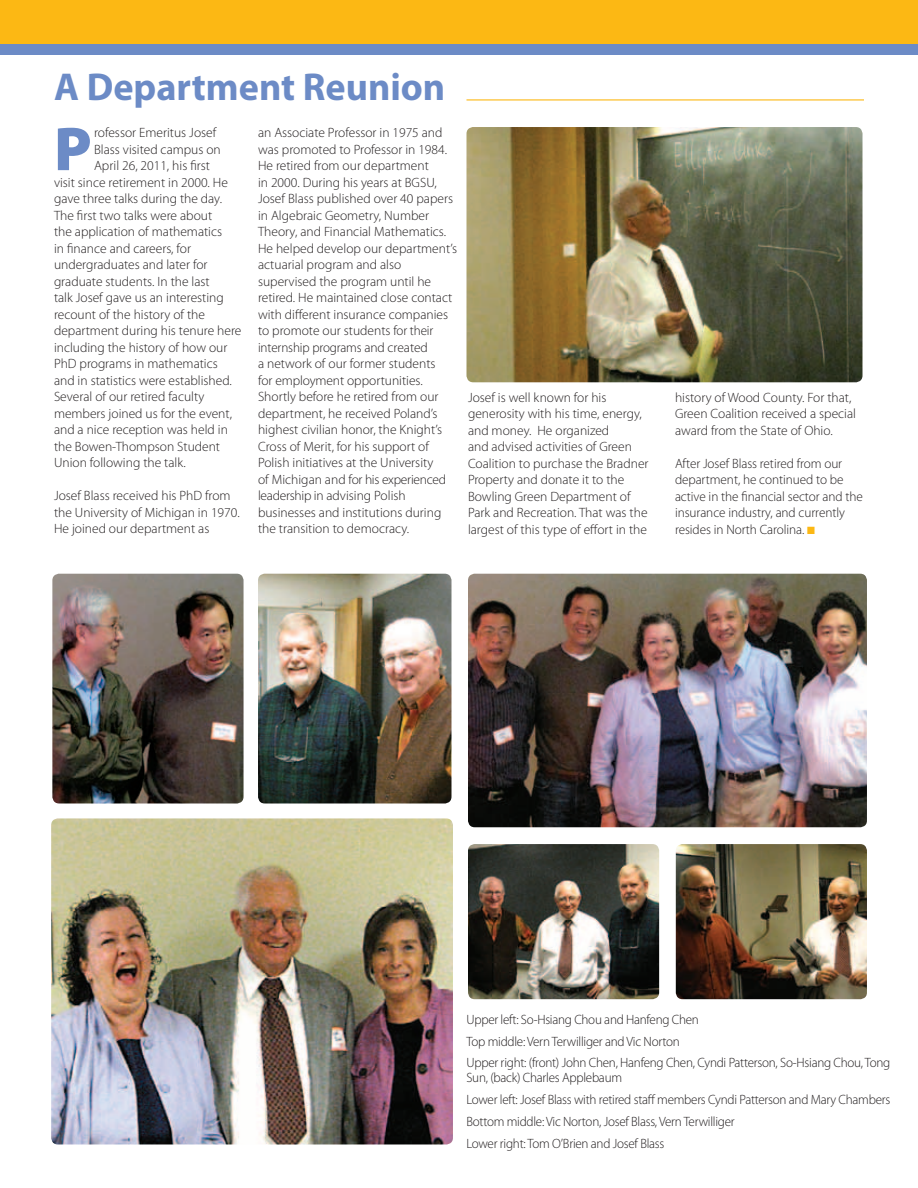
<style>
.page{position:relative;width:918px;height:1188px;background:#fff}
.page>*{position:absolute;margin:0;border:0;box-sizing:border-box;transform-origin:0 0}
.Newsletter_Style_Bod{font:900 62.4px "Myriad Pro";color:#6c8bc6}
.Newsletter_Style_Tit{font:700 39px "Myriad Pro";color:#6c8bc6}
.Newsletter_Style_Bod-2{font:300 13.5px/16.5px "Myriad Pro";color:#231f20}
.Newsletter_Style_Har{font:300 13.5px/15px "Myriad Pro";letter-spacing:-.02em;color:#231f20}
.s1{color:#fcb814}
</style>
<div class="page">
<div style="left:0;top:0;width:918px;height:45px;background:#fcb814"></div>
<img style="left:466px;top:127px;width:396px;height:255px">
<img style="left:468px;top:844px;width:191px;height:155px">
<img style="left:258px;top:574px;width:194px;height:230px">
<img style="left:468px;top:574px;width:399px;height:253px">
<img style="left:676px;top:844px;width:191px;height:155px">
<div style="left:0;top:45px;width:918px;height:10px;background:#6c8bc6"></div>
<hr style="left:466px;top:99px;width:398px;height:1px;background:#fcb814">
<img style="left:52px;top:574px;width:192px;height:230px">
<img style="left:51px;top:818px;width:402px;height:326px">
<p class="Newsletter_Style_Tit" style="left:54px;top:65px;width:393px">A Department Reunion</p>
<p class="Newsletter_Style_Bod" style="left:54px;top:114px;width:39px">P</p>
<p class="Newsletter_Style_Bod-2" style="left:94px;top:125px;width:124px">rofessor Emeritus Josef</p>
<p class="Newsletter_Style_Bod-2" style="left:94px;top:141px;width:128px">Blass visited campus on</p>
<p class="Newsletter_Style_Bod-2" style="left:94px;top:158px;width:117px">April 26, 2011, his first</p>
<p class="Newsletter_Style_Bod-2" style="left:54px;top:174px;width:175px">visit since retirement in 2000. He</p>
<p class="Newsletter_Style_Bod-2" style="left:54px;top:191px;width:170px">gave three talks during the day.</p>
<p class="Newsletter_Style_Bod-2" style="left:54px;top:207px;width:160px">The first two talks were about</p>
<p class="Newsletter_Style_Bod-2" style="left:54px;top:224px;width:170px">the application of mathematics</p>
<p class="Newsletter_Style_Bod-2" style="left:54px;top:240px;width:139px">in finance and careers, for</p>
<p class="Newsletter_Style_Bod-2" style="left:54px;top:257px;width:155px">undergraduates and later for</p>
<p class="Newsletter_Style_Bod-2" style="left:54px;top:273px;width:157px">graduate students. In the last</p>
<p class="Newsletter_Style_Bod-2" style="left:54px;top:290px;width:171px">talk Josef gave us an interesting</p>
<p class="Newsletter_Style_Bod-2" style="left:54px;top:306px;width:152px">recount of the history of the</p>
<p class="Newsletter_Style_Bod-2" style="left:54px;top:323px;width:189px">department during his tenure here</p>
<p class="Newsletter_Style_Bod-2" style="left:54px;top:339px;width:175px">including the history of how our</p>
<p class="Newsletter_Style_Bod-2" style="left:54px;top:356px;width:165px">PhD programs in mathematics</p>
<p class="Newsletter_Style_Bod-2" style="left:54px;top:372px;width:179px">and in statistics were established.</p>
<p class="Newsletter_Style_Bod-2" style="left:54px;top:389px;width:152px">Several of our retired faculty</p>
<p class="Newsletter_Style_Bod-2" style="left:54px;top:405px;width:180px">members joined us for the event,</p>
<p class="Newsletter_Style_Bod-2" style="left:54px;top:422px;width:175px">and a nice reception was held in</p>
<p class="Newsletter_Style_Bod-2" style="left:54px;top:438px;width:168px">the Bowen-Thompson Student</p>
<p class="Newsletter_Style_Bod-2" style="left:54px;top:455px;width:133px">Union following the talk.</p>
<p class="Newsletter_Style_Bod-2" style="left:54px;top:488px;width:187px">Josef Blass received his PhD from the University of Michigan in 1970.<br>He joined our department as</p>
<p class="Newsletter_Style_Bod-2" style="left:258px;top:125px;width:201px">an Associate Professor in 1975 and was promoted to Professor in 1984.<br>He retired from our department<br>in 2000. During his years at BGSU, Josef Blass published over 40 papers in Algebraic Geometry, Number Theory, and Financial Mathematics.<br>He helped develop our department’s actuarial program and also supervised the program until he retired. He maintained close contact with different insurance companies to promote our students for their internship programs and created<br>a network of our former students<br>for employment opportunities.<br>Shortly before he retired from our department, he received Poland’s highest civilian honor, the Knight’s Cross of Merit, for his support of Polish initiatives at the University<br>of Michigan and for his experienced leadership in advising Polish businesses and institutions during the transition to democracy.</p>
<p class="Newsletter_Style_Bod-2" style="left:468px;top:389px;width:182px">Josef is well known for his generosity with his time, energy, and money. He organized<br>and advised activities of Green<br>Coalition to purchase the Bradner<br>Property and donate it to the<br>Bowling Green Department of<br>Park and Recreation. That was the largest of this type of effort in the</p>
<p class="Newsletter_Style_Bod-2" style="left:675px;top:389px;width:183px">history of Wood County. For that,<br>Green Coalition received a special award from the State of Ohio.</p>
<p class="Newsletter_Style_Bod-2" style="left:675px;top:455px;width:189px">After Josef Blass retired from our department, he continued to be active in the financial sector and the insurance industry, and currently resides in North Carolina. <span class="s1">■</span></p>
<p class="Newsletter_Style_Har" style="left:466px;top:1012px;width:234px">Upper left: So-Hsiang Chou and Hanfeng Chen</p>
<p class="Newsletter_Style_Har" style="left:466px;top:1034px;width:215px">Top middle: Vern Terwilliger and Vic Norton</p>
<p class="Newsletter_Style_Har" style="left:466px;top:1056px;width:425px">Upper right: (front) John Chen, Hanfeng Chen, Cyndi Patterson, So-Hsiang Chou, Tong<br>Sun, (back) Charles Applebaum</p>
<p class="Newsletter_Style_Har" style="left:466px;top:1092px;width:425px">Lower left: Josef Blass with retired staff members Cyndi Patterson and Mary Chambers</p>
<p class="Newsletter_Style_Har" style="left:466px;top:1114px;width:270px">Bottom middle: Vic Norton, Josef Blass, Vern Terwilliger</p>
<p class="Newsletter_Style_Har" style="left:466px;top:1136px;width:199px">Lower right: Tom O’Brien and Josef Blass</p>
</div>
